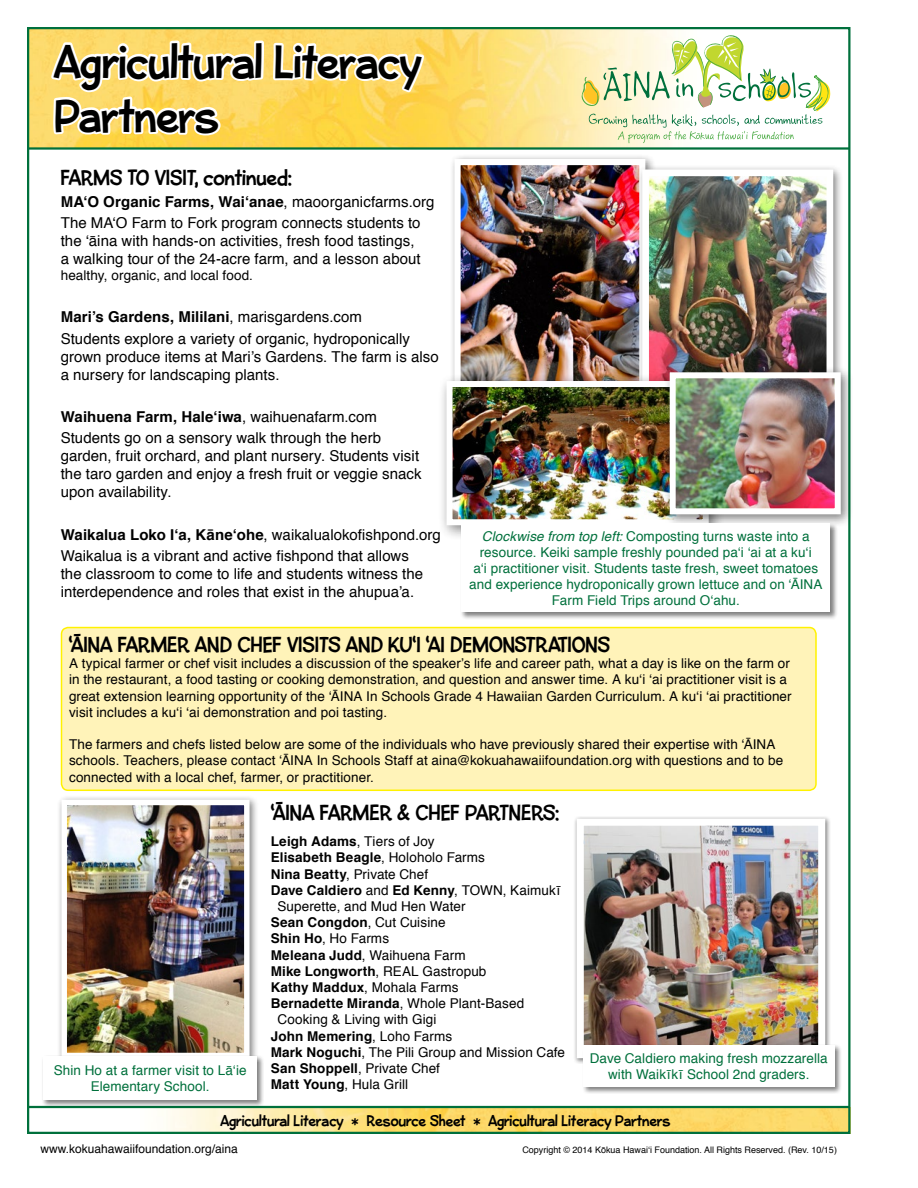
<style>
.page{position:relative;width:918px;height:1188px;background:#fff}
.page>*{position:absolute;margin:0;border:0;box-sizing:border-box;transform-origin:0 0}
.t1{font:45px/54px "Bleeker";letter-spacing:-.005em;color:#000}
.t2{font:21px "Bleeker";color:#000}
.t3{font:15px/18px "Helvetica";letter-spacing:.005em;color:#000}
.t4{font:15px "Bleeker";color:#000}
.t5{font:13.5px/16.2px "Helvetica";letter-spacing:.01em;color:#000}
.t6{font:13.5px/16.2px "Helvetica";letter-spacing:.01em;color:#00703c;text-align:center}
.t7{font:700 13.5px "Helvetica";letter-spacing:.01em;color:#000}
.t8{font:12px "Helvetica";color:#000}
.t9{font:9px "Helvetica";color:#000}
.s1{font-weight:700}
.s2{font-style:italic}
.s3{font-weight:400}
</style>
<div class="page">
<img style="left:30px;top:30px;width:650px;height:117px">
<img style="left:30px;top:1107px;width:821px;height:27px">
<hr style="left:28px;top:1106px;width:821px;height:2px;background:#00703c">
<hr style="left:28px;top:147px;width:821px;height:3px;background:#00703c">
<svg style="left:582px;top:35px;width:248px;height:108px"></svg>
<svg style="left:710px;top:92px;width:4px;height:13px"></svg>
<svg style="left:48px;top:27px;width:379px;height:111px"></svg>
<div style="left:57px;top:795px;width:202px;height:273px;background:#000;opacity:.5"></div>
<img style="left:68px;top:806px;width:176px;height:246px">
<div style="left:62px;top:800px;width:188px;height:258px;border:5px solid #fff"></div>
<div style="left:574px;top:816px;width:257px;height:248px;background:#000;opacity:.5"></div>
<img style="left:585px;top:827px;width:232px;height:217px">
<div style="left:577px;top:819px;width:248px;height:239px;border:7px solid #fff"></div>
<div style="left:582px;top:1044px;width:260px;height:50px;background:#000;opacity:.5"></div>
<div style="left:583px;top:1045px;width:251px;height:42px;background:#fff"></div>
<div style="left:42px;top:1055px;width:223px;height:52px;background:#000;opacity:.5"></div>
<div style="left:43px;top:1056px;width:214px;height:44px;background:#fff"></div>
<div style="left:62px;top:628px;width:754px;height:162px;background:#fff3b9;border-radius:7px"></div>
<div style="left:61px;top:627px;width:756px;height:164px;border:2px solid #fff200;border-radius:7px"></div>
<div style="left:449px;top:153px;width:207px;height:246px;background:#000;opacity:.5"></div>
<img style="left:462px;top:166px;width:175px;height:207px">
<div style="left:455px;top:159px;width:190px;height:229px;border:6px solid #fff"></div>
<div style="left:637px;top:164px;width:207px;height:245px;background:#000;opacity:.5"></div>
<img style="left:650px;top:177px;width:175px;height:196px">
<div style="left:642px;top:169px;width:191px;height:229px;border:7px solid #fff"></div>
<div style="left:438px;top:373px;width:287px;height:168px;background:#000;opacity:.5"></div>
<img style="left:454px;top:388px;width:209px;height:130px">
<div style="left:447px;top:381px;width:262px;height:144px;border:6px solid #fff"></div>
<div style="left:663px;top:366px;width:190px;height:161px;background:#000;opacity:.5"></div>
<img style="left:677px;top:379px;width:157px;height:128px">
<div style="left:670px;top:372px;width:171px;height:142px;border:6px solid #fff"></div>
<div style="left:460px;top:522px;width:378px;height:98px;background:#000;opacity:.5"></div>
<div style="left:461px;top:524px;width:369px;height:88px;background:#fff"></div>
<h1 class="t1" style="left:54px;top:36px;width:369px">Agricultural Literacy<br>Partners</h1>
<h2 class="t2" style="left:61px;top:166px;width:233px">FARMS TO VISIT, continued:</h2>
<p class="t3" style="left:61px;top:191px;width:375px;line-height:21.3px"><span class="s1">MAʻO Organic Farms, Waiʻanae</span>, maoorganicfarms.org<br>The MAʻO Farm to Fork program connects students to</p>
<p class="t3" style="left:61px;top:232px;width:362px">the ʻāina with hands-on activities, fresh food tastings, a walking tour of the 24-acre farm, and a lesson about</p>
<p class="t5" style="left:61px;top:268px;width:194px">healthy, organic, and local food.</p>
<p class="t3" style="left:61px;top:307px;width:351px;line-height:21.3px"><span class="s1">Mari’s Gardens, Mililani</span>, marisgardens.com<br>Students explore a variety of organic, hydroponically</p>
<p class="t3" style="left:61px;top:348px;width:380px">grown produce items at Mari’s Gardens. The farm is also a nursery for landscaping plants.</p>
<p class="t3" style="left:61px;top:407px;width:322px;line-height:21.3px"><span class="s1">Waihuena Farm, Haleʻiwa</span>, waihuenafarm.com<br>Students go on a sensory walk through the herb</p>
<p class="t3" style="left:61px;top:448px;width:362px">garden, fruit orchard, and plant nursery. Students visit the taro garden and enjoy a fresh fruit or veggie snack upon availability.</p>
<p class="t3" style="left:61px;top:524px;width:382px;line-height:21.3px"><span class="s1">Waikalua Loko Iʻa, Kāneʻohe</span>, waikalualokofishpond.org<br>Waikalua is a vibrant and active fishpond that allows</p>
<p class="t3" style="left:61px;top:565px;width:364px">the classroom to come to life and students witness the interdependence and roles that exist in the ahupua’a.</p>
<p class="t6" style="left:469px;top:528px;width:355px"><span class="s2">Clockwise from top left:</span> Composting turns waste into a resource. Keiki sample freshly pounded paʻi ʻai at a kuʻi<br>aʻi practitioner visit. Students taste fresh, sweet tomatoes and experience hydroponically grown lettuce and on ʻĀINA Farm Field Trips around Oʻahu.</p>
<h2 class="t2" style="left:69px;top:633px;width:543px">‘ĀINA FARMER AND CHEF VISITS AND KU‘I ‘AI DEMONSTRATIONS</h2>
<p class="t5" style="left:69px;top:656px;width:724px">A typical farmer or chef visit includes a discussion of the speaker’s life and career path, what a day is like on the farm or in the restaurant, a food tasting or cooking demonstration, and question and answer time. A kuʻi ʻai practitioner visit is a great extension learning opportunity of the ʻĀINA In Schools Grade 4 Hawaiian Garden Curriculum. A kuʻi ʻai practitioner visit includes a kuʻi ʻai demonstration and poi tasting.</p>
<p class="t5" style="left:69px;top:737px;width:716px">The farmers and chefs listed below are some of the individuals who have previously shared their expertise with ʻĀINA schools. Teachers, please contact ‘ĀINA In Schools Staff at aina@kokuahawaiifoundation.org with questions and to be connected with a local chef, farmer, or practitioner.</p>
<h2 class="t2" style="left:271px;top:801px;width:290px">‘ĀINA FARMER &amp; CHEF PARTNERS:</h2>
<p class="t5" style="left:271px;top:834px;width:165px"><span class="s1">Leigh Adams</span>, Tiers of Joy</p>
<p class="t7" style="left:271px;top:847px;width:216px">Elisabeth Beagle<span class="s3">, Holoholo Farms</span></p>
<p class="t5" style="left:271px;top:866px;width:159px"><span class="s1">Nina Beatty</span>, Private Chef</p>
<p class="t7" style="left:271px;top:879px;width:292px">Dave Caldiero <span class="s3">and</span> Ed Kenny<span class="s3">, TOWN, Kaimukī</span></p>
<p class="t5" style="left:278px;top:899px;width:190px">Superette, and Mud Hen Water</p>
<p class="t7" style="left:271px;top:912px;width:176px">Sean Congdon<span class="s3">, Cut Cuisine</span></p>
<p class="t5" style="left:271px;top:931px;width:120px"><span class="s1">Shin Ho</span>, Ho Farms</p>
<p class="t5" style="left:271px;top:947px;width:196px"><span class="s1">Meleana Judd</span>, Waihuena Farm</p>
<p class="t5" style="left:271px;top:963px;width:217px"><span class="s1">Mike Longworth</span>, REAL Gastropub</p>
<p class="t5" style="left:271px;top:980px;width:189px"><span class="s1">Kathy Maddux</span>, Mohala Farms</p>
<p class="t7" style="left:271px;top:993px;width:255px">Bernadette Miranda<span class="s3">, Whole Plant-Based</span></p>
<p class="t5" style="left:278px;top:1012px;width:160px">Cooking &amp; Living with Gigi</p>
<p class="t7" style="left:271px;top:1025px;width:183px">John Memering<span class="s3">, Loho Farms</span></p>
<p class="t5" style="left:271px;top:1044px;width:296px"><span class="s1">Mark Noguchi</span>, The Pili Group and Mission Cafe</p>
<p class="t5" style="left:271px;top:1061px;width:171px"><span class="s1">San Shoppell</span>, Private Chef</p>
<p class="t5" style="left:271px;top:1077px;width:139px"><span class="s1">Matt Young</span>, Hula Grill</p>
<p class="t6" style="left:590px;top:1051px;width:239px">Dave Caldiero making fresh mozzarella</p>
<p class="t6" style="left:54px;top:1063px;width:195px">Shin Ho at a farmer visit to Lāʻie</p>
<p class="t6" style="left:608px;top:1067px;width:203px">with Waikīkī School 2nd graders.</p>
<p class="t6" style="left:91px;top:1079px;width:120px">Elementary School.</p>
<p class="t4" style="left:221px;top:1113px;width:451px">Agricultural Literacy * Resource Sheet * Agricultural Literacy Partners</p>
<p class="t8" style="left:40px;top:1139px;width:199px">www.kokuahawaiifoundation.org/aina</p>
<p class="t9" style="left:522px;top:1143px;width:316px">Copyright © 2014 Kōkua Hawaiʻi Foundation. All Rights Reserved. (Rev. 10/15)</p>
</div>
